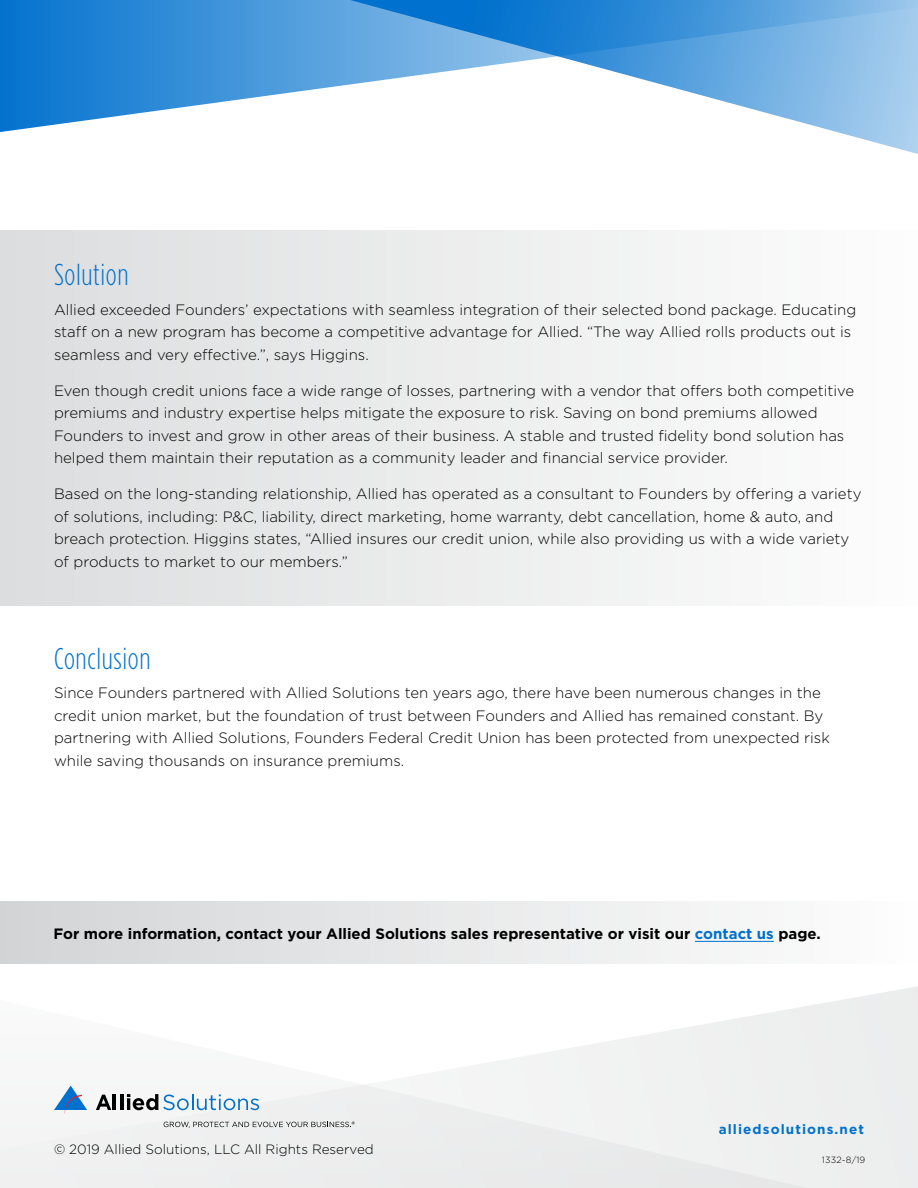
<style>
.page{position:relative;width:918px;height:1188px;background:#fff}
.page>*{position:absolute;margin:0;border:0;box-sizing:border-box;transform-origin:0 0}
.t1{font:300 condensed 30px "Gotham HTF";letter-spacing:.02em;color:#0071ce}
.t2{font:300 15px/22.5px "Gotham HTF";color:#000}
.t3{font:700 15px "Gotham HTF";color:#000}
.t4{font:300 13.5px "Gotham HTF";color:#000}
.t5{font:700 13.5px "Gotham HTF";letter-spacing:.08em;color:#0071ce}
.t6{font:300 9px "Gotham HTF";letter-spacing:.02em;color:#000}
.s1{color:#0071ce}
</style>
<div class="page">
<svg style="left:0;top:986px;width:918px;height:202px;fill:#f1f1f2"></svg>
<div style="left:0;top:230px;width:918px;height:376px;background:linear-gradient(to right,#dcddde,#fdfdfd)"></div>
<svg style="left:845px;top:134px;width:73px;height:20px"></svg>
<svg style="left:0;top:0;width:918px;height:134px"></svg>
<div style="left:0;top:901px;width:918px;height:63px;background:linear-gradient(to right,#d3d5d6,#fefefe)"></div>
<hr style="left:695px;top:941px;width:79px;height:1px;background:#0071ce">
<svg style="left:96px;top:1095px;width:15px;height:15px"></svg>
<hr style="left:113px;top:1094px;width:3px;height:16px;background:#000">
<hr style="left:120px;top:1094px;width:3px;height:16px;background:#000">
<svg style="left:127px;top:1094px;width:132px;height:16px"></svg>
<svg style="left:54px;top:1086px;width:33px;height:28px"></svg>
<svg style="left:164px;top:1121px;width:191px;height:7px"></svg>
<h1 class="t1" style="left:54px;top:259px;width:76px">Solution</h1>
<p class="t2" style="left:54px;top:298px;width:804px">Allied exceeded Founders’ expectations with seamless integration of their selected bond package. Educating staff on a new program has become a competitive advantage for Allied. “The way Allied rolls products out is seamless and very effective.”, says Higgins.</p>
<p class="t2" style="left:54px;top:379px;width:802px">Even though credit unions face a wide range of losses, partnering with a vendor that offers both competitive premiums and industry expertise helps mitigate the exposure to risk. Saving on bond premiums allowed Founders to invest and grow in other areas of their business. A stable and trusted fidelity bond solution has helped them maintain their reputation as a community leader and financial service provider.</p>
<p class="t2" style="left:54px;top:482px;width:809px">Based on the long-standing relationship, Allied has operated as a consultant to Founders by offering a variety of solutions, including: P&amp;C, liability, direct marketing, home warranty, debt cancellation, home &amp; auto, and breach protection. Higgins states, “Allied insures our credit union, while also providing us with a wide variety of products to market to our members.”</p>
<h1 class="t1" style="left:54px;top:643px;width:98px">Conclusion</h1>
<p class="t2" style="left:54px;top:682px;width:777px">Since Founders partnered with Allied Solutions ten years ago, there have been numerous changes in the credit union market, but the foundation of trust between Founders and Allied has remained constant. By partnering with Allied Solutions, Founders Federal Credit Union has been protected from unexpected risk while saving thousands on insurance premiums.</p>
<p class="t3" style="left:54px;top:925px;width:769px">For more information, contact your Allied Solutions sales representative or visit our <span class="s1">contact us</span> page.</p>
<p class="t4" style="left:54px;top:1142px;width:321px">© 2019 Allied Solutions, LLC All Rights Reserved</p>
<p class="t5" style="left:719px;top:1121px;width:147px">alliedsolutions.net</p>
<p class="t6" style="left:822px;top:1155px;width:45px">1332-8/19</p>
</div>
